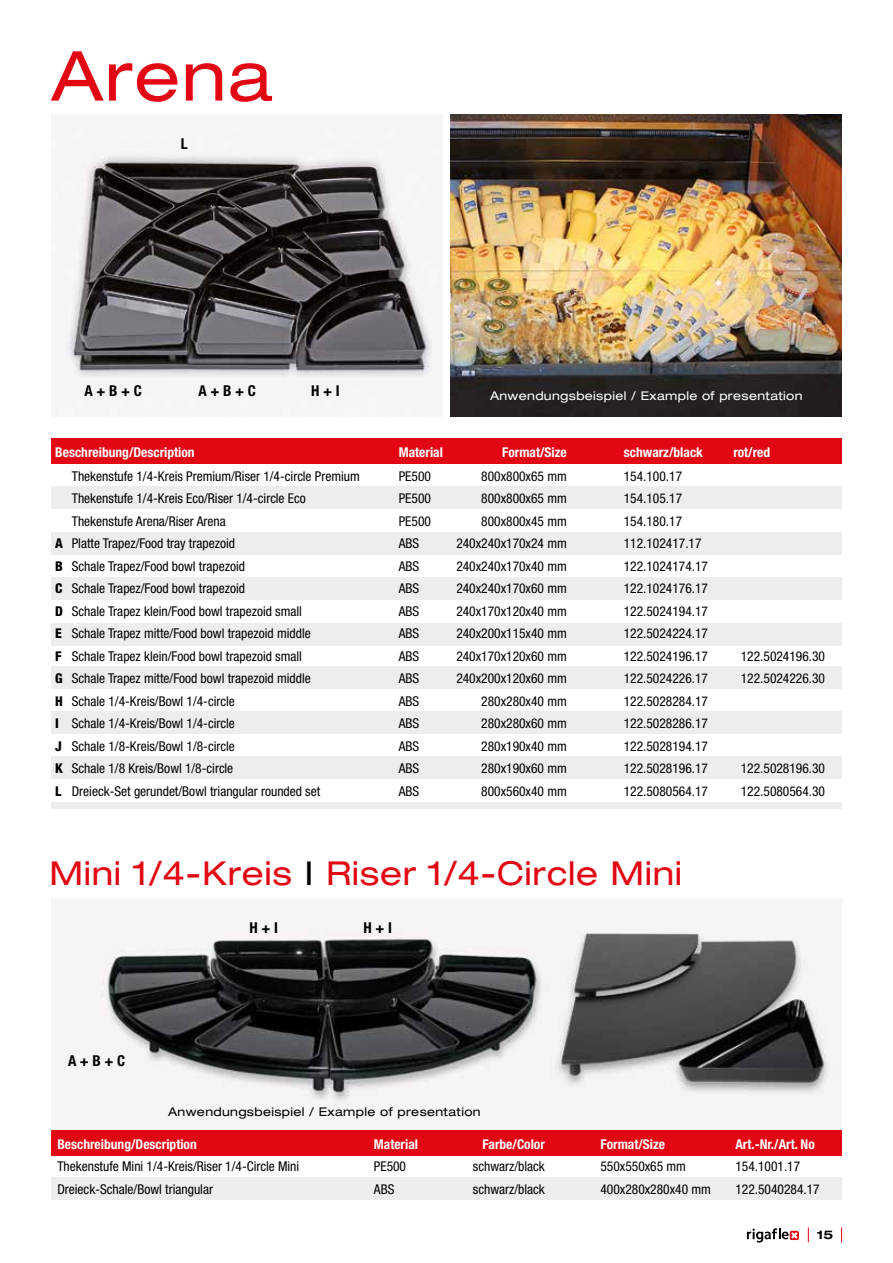
<style>
.page{position:relative;width:893px;height:1263px;background:#fff}
.page>*{position:absolute;margin:0;border:0;box-sizing:border-box;transform-origin:0 0}
.t1{font:expanded 69px "Helvetica Neue";letter-spacing:.02em;color:#e30613}
.t2{font:expanded 33px "Helvetica Neue";letter-spacing:.02em;color:#e30613}
.t3{font:700 condensed 15px "Helvetica Neue";color:#000}
.t4{font:condensed 13.5px "Helvetica Neue";color:#000}
.t5{font:700 condensed 13.5px "Helvetica Neue";color:#fff}
.t6{font:expanded 12px "Helvetica Neue";letter-spacing:.03em;color:#fff}
.t7{font:expanded 12px "Helvetica Neue";letter-spacing:.03em;color:#000}
.t8{font:700 expanded 12px "Helvetica Neue";color:#000}
.s1{font-weight:800}
.s2{color:#000}
</style>
<div class="page">
<div style="left:790px;top:1231px;width:9px;height:9px;background:#e30613;border-radius:2px"></div>
<svg style="left:747px;top:1228px;width:51px;height:14px"></svg>
<svg style="left:808px;top:1227px;width:1px;height:15px"></svg>
<svg style="left:841px;top:1227px;width:1px;height:15px"></svg>
<div style="left:51px;top:1177px;width:791px;height:22px;background:#ededed"></div>
<div style="left:51px;top:623px;width:791px;height:22px;background:#ededed"></div>
<div style="left:51px;top:577px;width:791px;height:23px;background:#ededed"></div>
<div style="left:51px;top:802px;width:791px;height:6px;background:#ededed"></div>
<div style="left:51px;top:757px;width:791px;height:22px;background:#ededed"></div>
<div style="left:51px;top:712px;width:791px;height:22px;background:#ededed"></div>
<div style="left:51px;top:666px;width:791px;height:23px;background:#ededed"></div>
<div style="left:51px;top:532px;width:791px;height:22px;background:#ededed"></div>
<div style="left:51px;top:486px;width:791px;height:23px;background:#ededed"></div>
<img style="left:66px;top:146px;width:367px;height:236px">
<img style="left:451px;top:115px;width:391px;height:302px">
<img style="left:99px;top:929px;width:737px;height:176px">
<div style="left:51px;top:438px;width:791px;height:25px;background:#e30613"></div>
<div style="left:51px;top:1130px;width:791px;height:26px;background:#e30613"></div>
<h1 class="t1" style="left:51px;top:34px;width:223px">Arena</h1>
<p class="t3" style="left:181px;top:135px;width:8px">L</p>
<p class="t3" style="left:85px;top:381px;width:59px">A + B + C</p>
<p class="t3" style="left:199px;top:381px;width:59px">A + B + C</p>
<p class="t3" style="left:311px;top:381px;width:30px">H + I</p>
<p class="t6" style="left:490px;top:388px;width:314px">Anwendungsbeispiel / Example of presentation</p>
<p class="t5" style="left:55px;top:444px;width:141px">Beschreibung/Description</p>
<p class="t5" style="left:399px;top:444px;width:46px">Material</p>
<p class="t5" style="left:502px;top:444px;width:66px">Format/Size</p>
<p class="t5" style="left:624px;top:444px;width:81px">schwarz/black</p>
<p class="t5" style="left:733px;top:444px;width:38px">rot/red</p>
<p class="t4" style="left:72px;top:468px;width:290px">Thekenstufe 1/4-Kreis Premium/Riser 1/4-circle Premium</p>
<p class="t4" style="left:399px;top:468px;width:34px">PE500</p>
<p class="t4" style="left:481px;top:468px;width:87px">800x800x65 mm</p>
<p class="t4" style="left:624px;top:468px;width:60px">154.100.17</p>
<p class="t4" style="left:72px;top:490px;width:236px">Thekenstufe 1/4-Kreis Eco/Riser 1/4-circle Eco</p>
<p class="t4" style="left:399px;top:490px;width:34px">PE500</p>
<p class="t4" style="left:481px;top:490px;width:87px">800x800x65 mm</p>
<p class="t4" style="left:624px;top:490px;width:60px">154.105.17</p>
<p class="t4" style="left:72px;top:513px;width:155px">Thekenstufe Arena/Riser Arena</p>
<p class="t4" style="left:399px;top:513px;width:34px">PE500</p>
<p class="t4" style="left:481px;top:513px;width:87px">800x800x45 mm</p>
<p class="t4" style="left:624px;top:513px;width:60px">154.180.17</p>
<p class="t4" style="left:55px;top:535px;width:181px"><span class="s1">A</span> Platte Trapez/Food tray trapezoid</p>
<p class="t4" style="left:399px;top:535px;width:22px">ABS</p>
<p class="t4" style="left:456px;top:535px;width:112px">240x240x170x24 mm</p>
<p class="t4" style="left:624px;top:535px;width:79px">112.102417.17</p>
<p class="t4" style="left:55px;top:558px;width:191px"><span class="s1">B</span> Schale Trapez/Food bowl trapezoid</p>
<p class="t4" style="left:399px;top:558px;width:22px">ABS</p>
<p class="t4" style="left:456px;top:558px;width:112px">240x240x170x40 mm</p>
<p class="t4" style="left:624px;top:558px;width:86px">122.1024174.17</p>
<p class="t4" style="left:55px;top:581px;width:191px"><span class="s1">C</span> Schale Trapez/Food bowl trapezoid</p>
<p class="t4" style="left:399px;top:581px;width:22px">ABS</p>
<p class="t4" style="left:456px;top:581px;width:112px">240x240x170x60 mm</p>
<p class="t4" style="left:624px;top:581px;width:86px">122.1024176.17</p>
<p class="t4" style="left:55px;top:603px;width:248px"><span class="s1">D</span> Schale Trapez klein/Food bowl trapezoid small</p>
<p class="t4" style="left:399px;top:603px;width:22px">ABS</p>
<p class="t4" style="left:456px;top:603px;width:112px">240x170x120x40 mm</p>
<p class="t4" style="left:624px;top:603px;width:86px">122.5024194.17</p>
<p class="t4" style="left:55px;top:626px;width:257px"><span class="s1">E</span> Schale Trapez mitte/Food bowl trapezoid middle</p>
<p class="t4" style="left:399px;top:626px;width:22px">ABS</p>
<p class="t4" style="left:456px;top:626px;width:112px">240x200x115x40 mm</p>
<p class="t4" style="left:624px;top:626px;width:86px">122.5024224.17</p>
<p class="t4" style="left:55px;top:648px;width:248px"><span class="s1">F</span> Schale Trapez klein/Food bowl trapezoid small</p>
<p class="t4" style="left:399px;top:648px;width:22px">ABS</p>
<p class="t4" style="left:456px;top:648px;width:112px">240x170x120x60 mm</p>
<p class="t4" style="left:624px;top:648px;width:86px">122.5024196.17</p>
<p class="t4" style="left:741px;top:648px;width:86px">122.5024196.30</p>
<p class="t4" style="left:55px;top:671px;width:257px"><span class="s1">G</span> Schale Trapez mitte/Food bowl trapezoid middle</p>
<p class="t4" style="left:399px;top:671px;width:22px">ABS</p>
<p class="t4" style="left:456px;top:671px;width:112px">240x200x120x60 mm</p>
<p class="t4" style="left:624px;top:671px;width:86px">122.5024226.17</p>
<p class="t4" style="left:741px;top:671px;width:86px">122.5024226.30</p>
<p class="t4" style="left:55px;top:693px;width:181px"><span class="s1">H</span> Schale 1/4-Kreis/Bowl 1/4-circle</p>
<p class="t4" style="left:399px;top:693px;width:22px">ABS</p>
<p class="t4" style="left:481px;top:693px;width:87px">280x280x40 mm</p>
<p class="t4" style="left:624px;top:693px;width:86px">122.5028284.17</p>
<p class="t4" style="left:55px;top:716px;width:181px"><span class="s1">I</span> Schale 1/4-Kreis/Bowl 1/4-circle</p>
<p class="t4" style="left:399px;top:716px;width:22px">ABS</p>
<p class="t4" style="left:481px;top:716px;width:87px">280x280x60 mm</p>
<p class="t4" style="left:624px;top:716px;width:86px">122.5028286.17</p>
<p class="t4" style="left:55px;top:738px;width:181px"><span class="s1">J</span> Schale 1/8-Kreis/Bowl 1/8-circle</p>
<p class="t4" style="left:399px;top:738px;width:22px">ABS</p>
<p class="t4" style="left:481px;top:738px;width:87px">280x190x40 mm</p>
<p class="t4" style="left:624px;top:738px;width:86px">122.5028194.17</p>
<p class="t4" style="left:55px;top:761px;width:179px"><span class="s1">K</span> Schale 1/8 Kreis/Bowl 1/8-circle</p>
<p class="t4" style="left:399px;top:761px;width:22px">ABS</p>
<p class="t4" style="left:481px;top:761px;width:87px">280x190x60 mm</p>
<p class="t4" style="left:624px;top:761px;width:86px">122.5028196.17</p>
<p class="t4" style="left:741px;top:761px;width:86px">122.5028196.30</p>
<p class="t4" style="left:55px;top:783px;width:267px"><span class="s1">L</span> Dreieck-Set gerundet/Bowl triangular rounded set</p>
<p class="t4" style="left:399px;top:783px;width:22px">ABS</p>
<p class="t4" style="left:481px;top:783px;width:87px">800x560x40 mm</p>
<p class="t4" style="left:624px;top:783px;width:86px">122.5080564.17</p>
<p class="t4" style="left:741px;top:783px;width:86px">122.5080564.30</p>
<h2 class="t2" style="left:50px;top:853px;width:634px">Mini 1/4-Kreis <span class="s2">I</span> Riser 1/4-Circle Mini</h2>
<p class="t3" style="left:250px;top:918px;width:30px">H + I</p>
<p class="t3" style="left:364px;top:918px;width:30px">H + I</p>
<p class="t3" style="left:68px;top:1052px;width:59px">A + B + C</p>
<p class="t7" style="left:168px;top:1105px;width:314px">Anwendungsbeispiel / Example of presentation</p>
<p class="t5" style="left:57px;top:1135px;width:141px">Beschreibung/Description</p>
<p class="t5" style="left:374px;top:1135px;width:46px">Material</p>
<p class="t5" style="left:483px;top:1135px;width:64px">Farbe/Color</p>
<p class="t5" style="left:600px;top:1135px;width:66px">Format/Size</p>
<p class="t5" style="left:735px;top:1135px;width:81px">Art.-Nr./Art. No</p>
<p class="t4" style="left:57px;top:1158px;width:243px">Thekenstufe Mini 1/4-Kreis/Riser 1/4-Circle Mini</p>
<p class="t4" style="left:374px;top:1158px;width:34px">PE500</p>
<p class="t4" style="left:473px;top:1158px;width:73px">schwarz/black</p>
<p class="t4" style="left:600px;top:1158px;width:87px">550x550x65 mm</p>
<p class="t4" style="left:735px;top:1158px;width:66px">154.1001.17</p>
<p class="t4" style="left:57px;top:1181px;width:157px">Dreieck-Schale/Bowl triangular</p>
<p class="t4" style="left:374px;top:1181px;width:22px">ABS</p>
<p class="t4" style="left:473px;top:1181px;width:73px">schwarz/black</p>
<p class="t4" style="left:600px;top:1181px;width:112px">400x280x280x40 mm</p>
<p class="t4" style="left:735px;top:1181px;width:86px">122.5040284.17</p>
<p class="t8" style="left:817px;top:1228px;width:18px">15</p>
</div>
